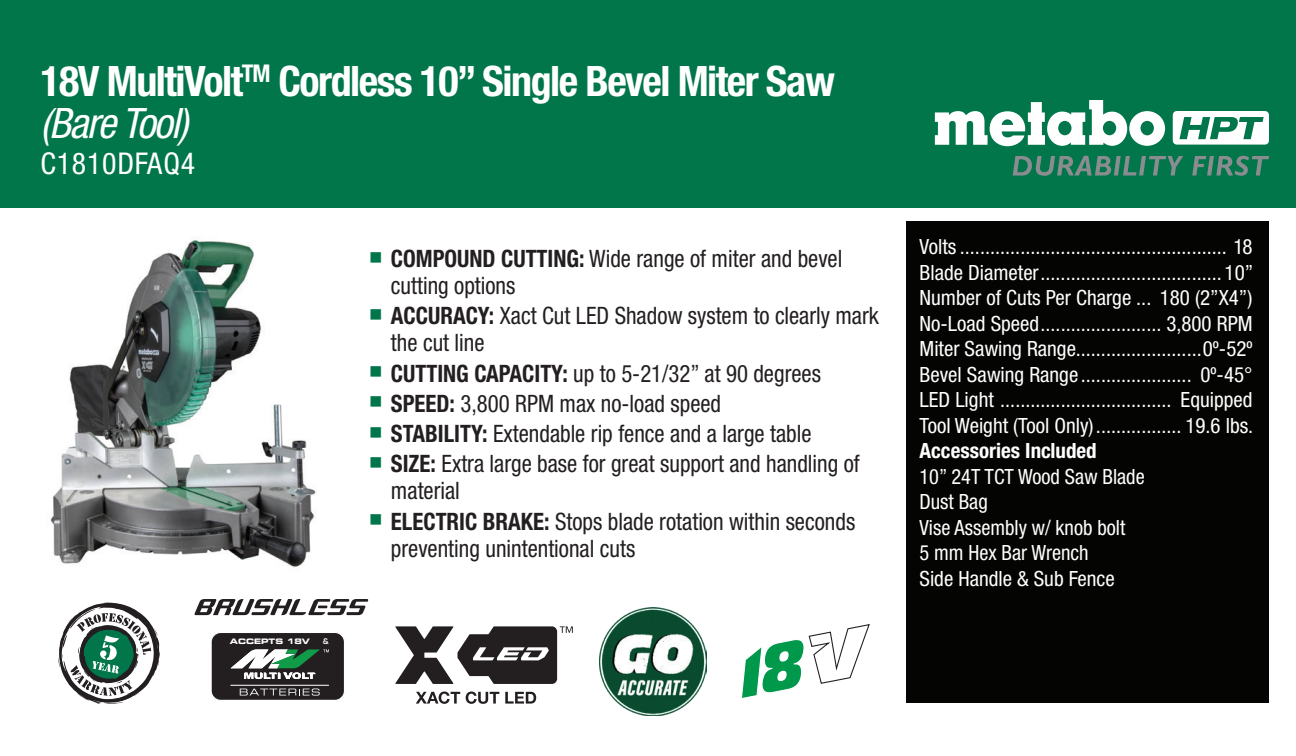
<style>
.page{position:relative;width:1296px;height:756px;background:#fff}
.page>*{position:absolute;margin:0;border:0;box-sizing:border-box;transform-origin:0 0}
.t1{font:700 condensed 42px/42px "Helvetica Neue LT Std";letter-spacing:-.035em;color:#fff}
.t2{font:condensed 30px "Helvetica Neue LT Std";letter-spacing:.025em;color:#fff}
.t3{font:condensed 24px/27px "Helvetica Neue LT Std";color:#231f20;scale:.95 1}
.t4{font:condensed 21px/25.5px "Helvetica Neue LT Std";color:#fff;text-align:justify}
.t5{font:700 condensed 21px "Helvetica Neue LT Std";color:#fff}
.t6{font:7.5px "Eurostile LT Std Bold Ex 2";color:#fff}
.t7{font:600 7.5px "Eurostile LT Std";color:#fff}
.s1{font-weight:400;font-style:italic}
.s2{color:#00764a}
.s3{font-weight:700}
.s4{font-stretch:normal}
</style>
<div class="page">
<div style="left:906px;top:221px;width:363px;height:482px;background:#040503"></div>
<div style="left:0;top:0;width:1296px;height:208px;background:#00764a"></div>
<svg style="left:1173px;top:111px;width:96px;height:34px"></svg>
<svg style="left:935px;top:100px;width:230px;height:46px"></svg>
<svg style="left:1013px;top:156px;width:170px;height:20px"></svg>
<svg style="left:1192px;top:156px;width:77px;height:20px"></svg>
<svg style="left:416px;top:692px;width:44px;height:12px"></svg>
<svg style="left:466px;top:692px;width:33px;height:12px"></svg>
<svg style="left:505px;top:692px;width:31px;height:12px"></svg>
<svg style="left:395px;top:626px;width:178px;height:58px"></svg>
<img style="left:599px;top:608px;width:108px;height:108px">
<img style="left:50px;top:240px;width:266px;height:327px">
<svg style="left:58px;top:602px;width:102px;height:102px"></svg>
<div style="left:211px;top:632px;width:134px;height:68px;background:#231f20;border-radius:10px"></div>
<div style="left:211px;top:632px;width:134px;height:69px;border:1px solid #fff;border-radius:10px"></div>
<svg style="left:231px;top:649px;width:98px;height:30px"></svg>
<svg style="left:240px;top:689px;width:80px;height:7px"></svg>
<hr style="left:230px;top:685px;width:99px;height:1px;background:#fff">
<svg style="left:194px;top:599px;width:174px;height:16px"></svg>
<svg style="left:741px;top:624px;width:129px;height:74px"></svg>
<h1 class="t1" style="left:40px;top:60px;width:796px">18V MultiVolt<sup>TM</sup> Cordless 10” Single Bevel Miter Saw <span class="s1">(Bare Tool)</span></h1>
<h2 class="t2" style="left:40px;top:146px;width:156px">C1810DFAQ4</h2>
<p class="t6" style="left:230px;top:636px;width:82px">ACCEPTS 18V</p>
<p class="t7" style="left:323px;top:636px;width:7px">&amp;</p>
<p class="t3" style="left:391px;top:245px;width:477px;text-indent:-22px"><span class="s2">■</span> <span class="s3">COMPOUND CUTTING:</span> Wide range of miter and bevel cutting options</p>
<p class="t3" style="left:391px;top:302px;width:515px;text-indent:-22px"><span class="s2">■</span> <span class="s3">ACCURACY:</span> Xact Cut LED Shadow system to clearly mark the cut line</p>
<p class="t3" style="left:369px;top:359px;width:477px"><span class="s2">■</span> <span class="s3">CUTTING CAPACITY:</span> up to 5-21/32” at 90 degrees</p>
<p class="t3" style="left:369px;top:390px;width:372px"><span class="s2">■</span> <span class="s3">SPEED:</span> 3,800 RPM max no-load speed</p>
<p class="t3" style="left:369px;top:420px;width:467px"><span class="s2">■</span> <span class="s3">STABILITY:</span> Extendable rip fence and a large table</p>
<p class="t3" style="left:391px;top:450px;width:495px;text-indent:-22px"><span class="s2">■</span> <span class="s3">SIZE:</span> Extra large base for great support and handling of material</p>
<p class="t3" style="left:391px;top:507px;width:490px;text-indent:-22px"><span class="s2">■</span> <span class="s3">ELECTRIC BRAKE:</span> Stops blade rotation within seconds preventing unintentional cuts</p>
<p class="t4" style="left:920px;top:234px;width:335px">Volts ..................................................... 18<br>Blade Diameter.................................... 10” Number of Cuts Per Charge ... 180 (2”X4”)<br>No-Load Speed........................ 3,800 RPM Miter Sawing Range.........................0º-52º Bevel Sawing Range ...................... 0º-45<span class="s4">° </span>LED Light .................................. Equipped Tool Weight (Tool Only)................. 19.6 lbs.</p>
<p class="t5" style="left:920px;top:438px;width:179px">Accessories Included</p>
<p class="t4" style="left:920px;top:464px;width:227px;text-align:left">10” 24T TCT Wood Saw Blade<br>Dust Bag<br>Vise Assembly w/ knob bolt<br>5 mm Hex Bar Wrench<br>Side Handle &amp; Sub Fence</p>
</div>
